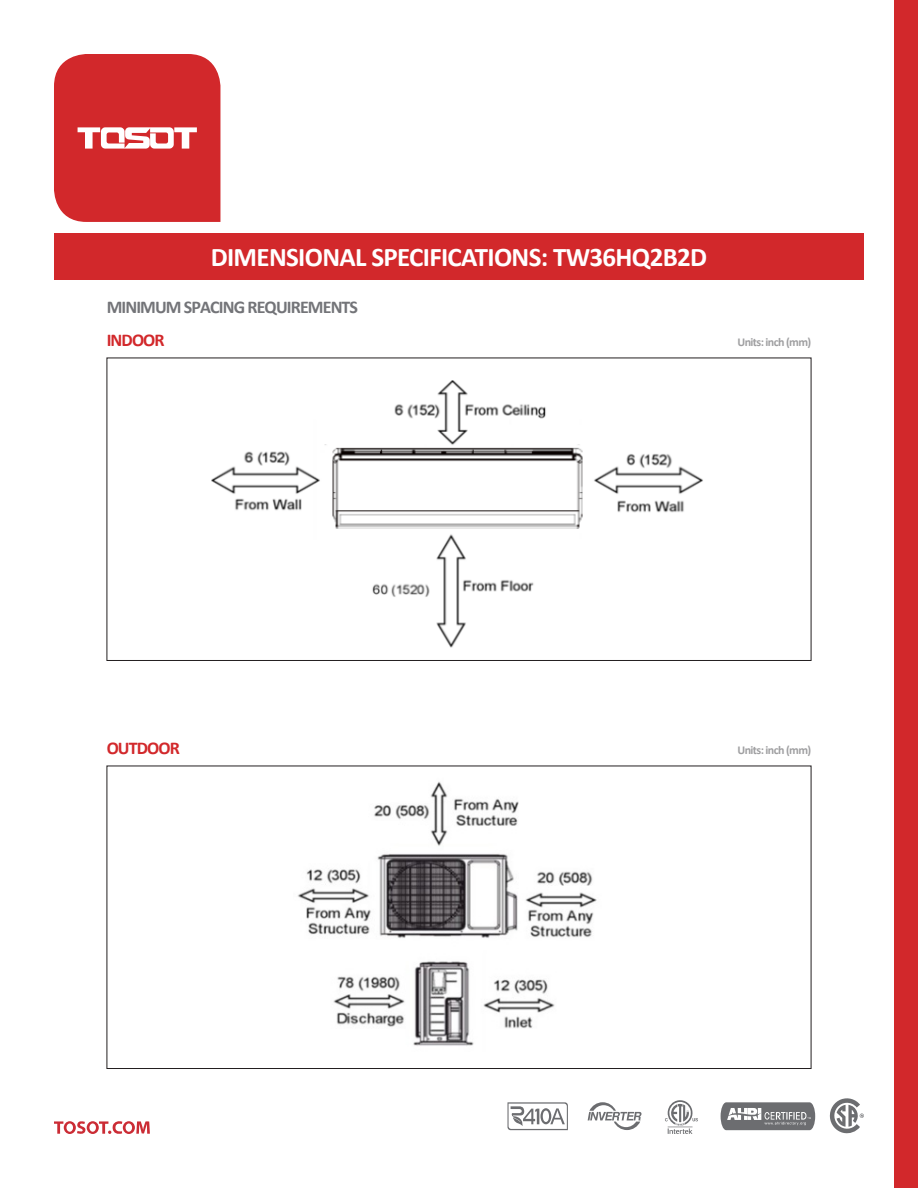
<style>
.page{position:relative;width:918px;height:1188px;background:#fff}
.page>*{position:absolute;margin:0;border:0;box-sizing:border-box;transform-origin:0 0}
.t1{font:700 27px "Calibri";letter-spacing:-.025em;color:#fff}
.t2{font:700 18px "Calibri";letter-spacing:-.05em;color:#737478}
.t3{font:700 18px "Calibri";letter-spacing:-.05em;color:#d2282b}
.t4{font:700 12px "Calibri";letter-spacing:-.05em;color:#9f9fa1}
</style>
<div class="page">
<div style="left:894px;top:0;width:24px;height:1188px;background:#d2282b"></div>
<svg style="left:54px;top:54px;width:166px;height:168px;background:#d5383b"></svg>
<div style="left:54px;top:233px;width:810px;height:47px;background:#d2282b"></div>
<svg style="left:54px;top:1121px;width:96px;height:13px"></svg>
<svg style="left:829px;top:1098px;width:35px;height:36px"></svg>
<svg style="left:507px;top:1102px;width:61px;height:28px"></svg>
<svg style="left:588px;top:1102px;width:54px;height:28px"></svg>
<svg style="left:721px;top:1102px;width:94px;height:28px;background:#88888b"></svg>
<svg style="left:665px;top:1100px;width:33px;height:34px"></svg>
<img style="left:212px;top:380px;width:491px;height:268px">
<img style="left:298px;top:781px;width:299px;height:265px">
<p class="t1" style="left:211px;top:238px;width:498px">DIMENSIONAL SPECIFICATIONS: TW36HQ2B2D</p>
<p class="t2" style="left:107px;top:295px;width:253px">MINIMUM SPACING REQUIREMENTS</p>
<p class="t3" style="left:107px;top:327px;width:59px">INDOOR</p>
<p class="t4" style="left:738px;top:334px;width:75px">Units: inch (mm)</p>
<p class="t3" style="left:107px;top:735px;width:75px">OUTDOOR</p>
<p class="t4" style="left:738px;top:742px;width:75px">Units: inch (mm)</p>
</div>
